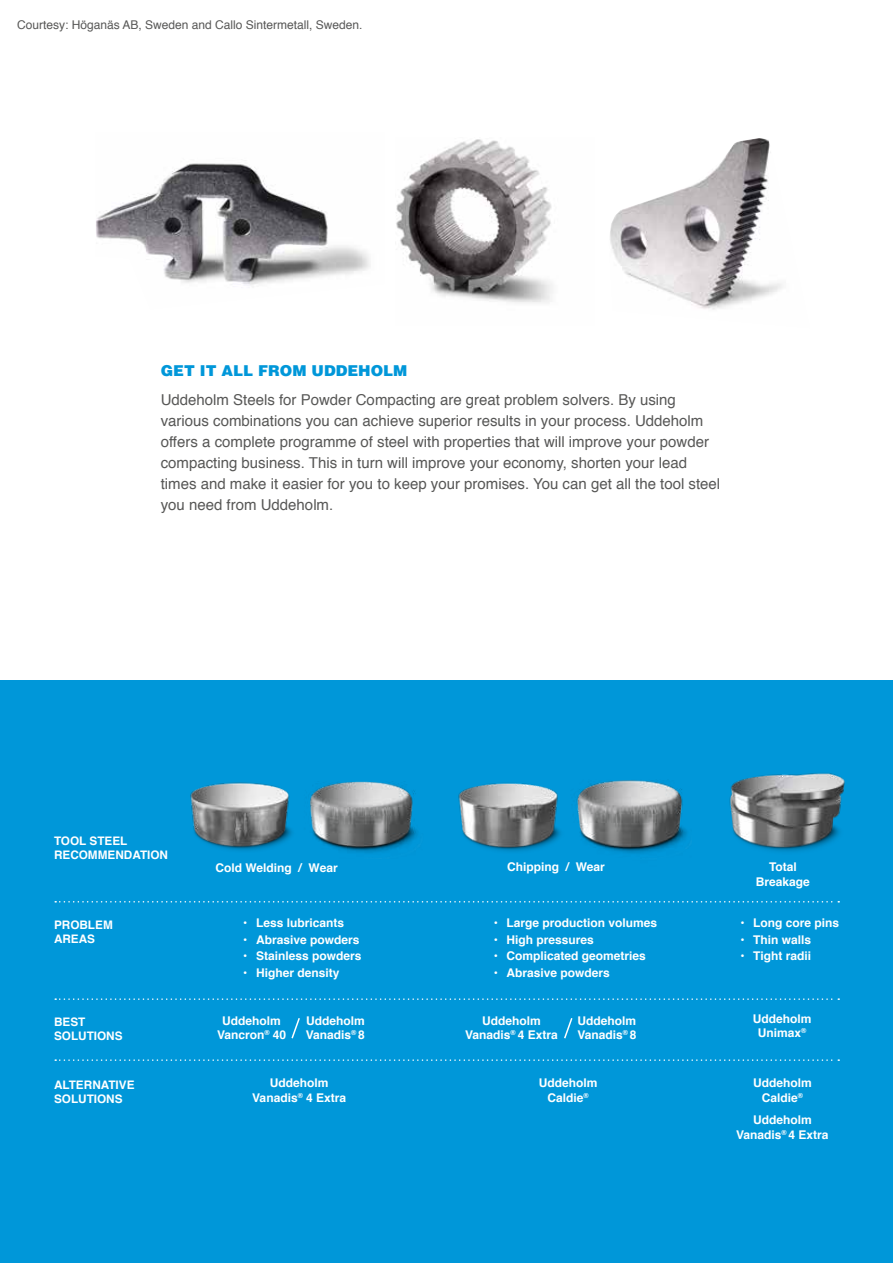
<style>
.page{position:relative;width:893px;height:1263px;background:#fff}
.page>*{position:absolute;margin:0;border:0;box-sizing:border-box;transform-origin:0 0}
.t1{font:15px/21px "Helvetica";color:#575756}
.t2{font:900 15px "Helvetica LT Std";color:#0097d9}
.t3{font:700 12px/14.4px "Helvetica";color:#fff;text-align:center}
.t4{font:12px "Helvetica";color:#575756}
.t5{font:700 11.7px/14.4px "Helvetica";color:#fff}
</style>
<div class="page">
<img style="left:96px;top:163px;width:274px;height:122px">
<img style="left:396px;top:139px;width:157px;height:164px">
<img style="left:610px;top:138px;width:172px;height:172px">
<div style="left:0;top:680px;width:893px;height:583px;background:#0097d9"></div>
<img style="left:310px;top:781px;width:108px;height:72px">
<img style="left:190px;top:782px;width:102px;height:69px">
<svg style="left:55px;top:901px;width:784px;height:1px"></svg>
<svg style="left:55px;top:998px;width:784px;height:2px"></svg>
<svg style="left:55px;top:1059px;width:784px;height:2px"></svg>
<img style="left:458px;top:783px;width:97px;height:69px">
<img style="left:555px;top:780px;width:132px;height:73px">
<img style="left:729px;top:773px;width:116px;height:79px">
<svg style="left:291px;top:1018px;width:9px;height:21px"></svg>
<svg style="left:564px;top:1018px;width:9px;height:21px"></svg>
<p class="t4" style="left:17px;top:16px;width:347px">Courtesy: Höganäs AB, Sweden and Callo Sintermetall, Sweden.</p>
<p class="t2" style="left:161px;top:360px;width:248px">GET IT ALL FROM UDDEHOLM</p>
<p class="t1" style="left:161px;top:390px;width:561px">Uddeholm Steels for Powder Compacting are great problem solvers. By using various combinations you can achieve superior results in your process. Uddeholm offers a complete programme of steel with properties that will improve your powder compacting business. This in turn will improve your economy, shorten your lead times and make it easier for you to keep your promises. You can get all the tool steel you need from Uddeholm.</p>
<p class="t5" style="left:54px;top:834px;width:116px">TOOL STEEL<br>RECOMMENDATION</p>
<p class="t3" style="left:215px;top:861px;width:124px">Cold Welding / Wear</p>
<p class="t3" style="left:507px;top:860px;width:99px">Chipping / Wear</p>
<p class="t3" style="left:756px;top:860px;width:56px">Total<br>Breakage</p>
<p class="t5" style="left:54px;top:917px;width:60px">PROBLEM<br>AREAS</p>
<p class="t3" style="left:243px;top:916px;width:102px">• Less lubricants</p>
<p class="t3" style="left:243px;top:932px;width:118px">• Abrasive powders</p>
<p class="t3" style="left:243px;top:949px;width:120px">• Stainless powders</p>
<p class="t3" style="left:243px;top:965px;width:98px">• Higher density</p>
<p class="t3" style="left:494px;top:916px;width:165px">• Large production volumes</p>
<p class="t3" style="left:494px;top:932px;width:102px">• High pressures</p>
<p class="t3" style="left:494px;top:949px;width:154px">• Complicated geometries</p>
<p class="t3" style="left:494px;top:965px;width:118px">• Abrasive powders</p>
<p class="t3" style="left:740px;top:916px;width:100px">• Long core pins</p>
<p class="t3" style="left:740px;top:932px;width:72px">• Thin walls</p>
<p class="t3" style="left:740px;top:949px;width:72px">• Tight radii</p>
<p class="t5" style="left:54px;top:1014px;width:70px">BEST<br>SOLUTIONS</p>
<p class="t3" style="left:217px;top:1014px;width:71px">Uddeholm<br>Vancron<sup>®</sup> 40</p>
<p class="t3" style="left:465px;top:1014px;width:94px">Uddeholm<br>Vanadis<sup>®</sup> 4 Extra</p>
<p class="t3" style="left:753px;top:1012px;width:60px">Uddeholm<br>Unimax<sup>®</sup></p>
<p class="t3" style="left:306px;top:1014px;width:61px;text-align:left">Uddeholm<br>Vanadis<sup>®</sup> 8</p>
<p class="t3" style="left:577px;top:1014px;width:61px;text-align:left">Uddeholm<br>Vanadis<sup>®</sup> 8</p>
<p class="t5" style="left:54px;top:1077px;width:82px">ALTERNATIVE<br>SOLUTIONS</p>
<p class="t3" style="left:252px;top:1076px;width:95px">Uddeholm<br>Vanadis<sup>®</sup> 4 Extra</p>
<p class="t3" style="left:539px;top:1076px;width:60px">Uddeholm<br>Caldie<sup>®</sup></p>
<p class="t3" style="left:753px;top:1076px;width:60px">Uddeholm<br>Caldie<sup>®</sup></p>
<p class="t3" style="left:736px;top:1113px;width:94px">Uddeholm<br>Vanadis<sup>®</sup> 4 Extra</p>
</div>
